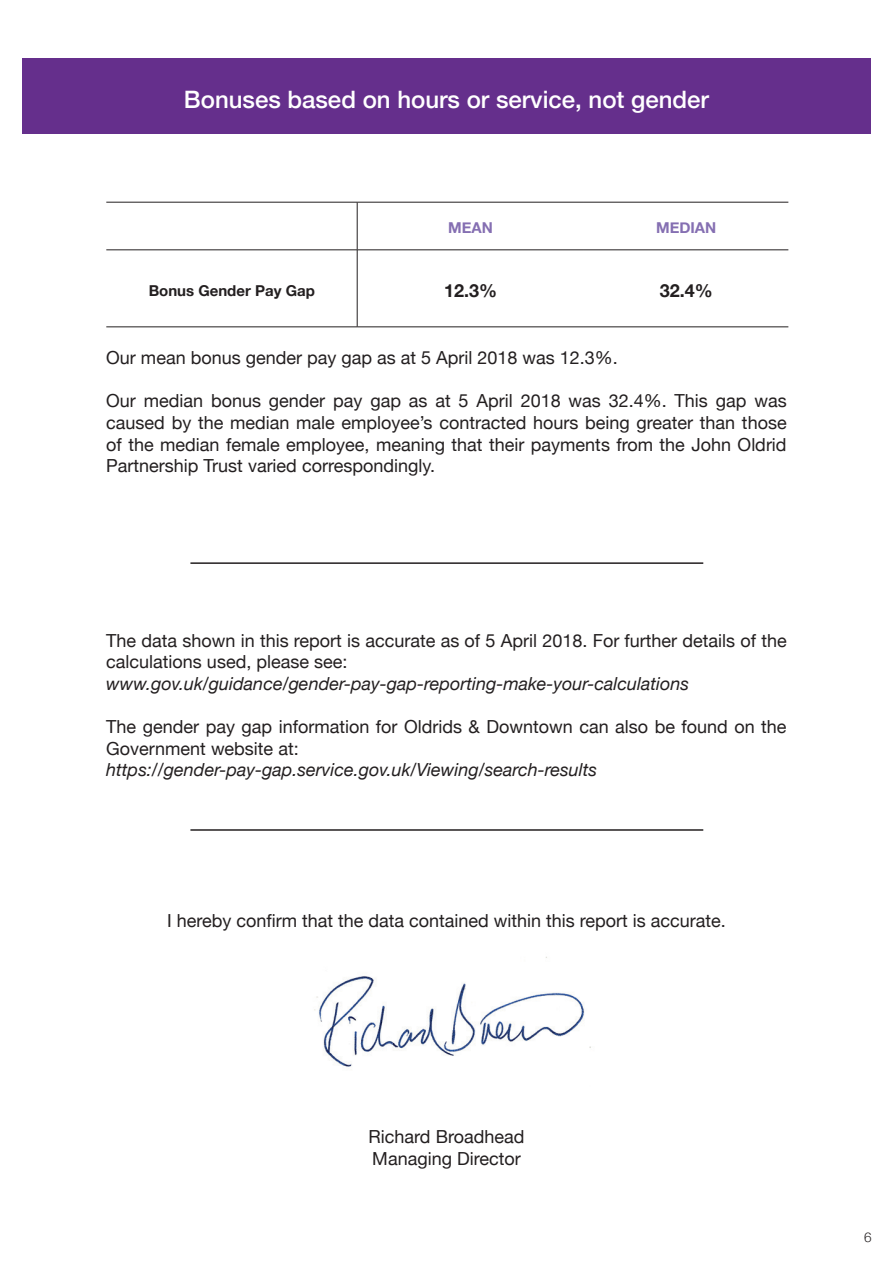
<style>
.page{position:relative;width:893px;height:1263px;background:#fff}
.page>*{position:absolute;margin:0;border:0;box-sizing:border-box;transform-origin:0 0}
.t1{font:500 24px "Helvetica Neue";color:#fff}
.t2{font:18px/21.6px "Helvetica Neue";color:#231f20}
.t3{font:italic 18px "Helvetica Neue";color:#231f20}
.t4{font:700 18px "Helvetica Neue";color:#231f20}
.t5{font:700 15px "Helvetica Neue";color:#231f20}
.t6{font:700 15px "Helvetica Neue";color:#856fb2}
.t7{font:300 13.5px "Helvetica Neue";color:#231f20}
</style>
<div class="page">
<hr style="left:106px;top:202px;width:251px;height:1px;background:#231f20">
<hr style="left:357px;top:202px;width:1px;height:48px;background:#231f20">
<hr style="left:106px;top:250px;width:251px;height:1px;background:#231f20">
<hr style="left:357px;top:250px;width:1px;height:77px;background:#231f20">
<hr style="left:106px;top:327px;width:251px;height:1px;background:#231f20">
<hr style="left:357px;top:202px;width:227px;height:1px;background:#231f20">
<hr style="left:584px;top:202px;width:204px;height:1px;background:#231f20">
<hr style="left:357px;top:250px;width:227px;height:1px;background:#231f20">
<hr style="left:584px;top:250px;width:204px;height:1px;background:#231f20">
<hr style="left:357px;top:327px;width:227px;height:1px;background:#231f20">
<hr style="left:584px;top:327px;width:204px;height:1px;background:#231f20">
<div style="left:22px;top:58px;width:849px;height:76px;background:#652f8c"></div>
<img style="left:314px;top:956px;width:277px;height:111px">
<hr style="left:190px;top:829px;width:513px;height:2px;background:#231f20">
<hr style="left:190px;top:562px;width:513px;height:2px;background:#231f20">
<h1 class="t1" style="left:184px;top:80px;width:527px">Bonuses based on hours or service, not gender</h1>
<p class="t6" style="left:448px;top:216px;width:46px">MEAN</p>
<p class="t6" style="left:656px;top:216px;width:62px">MEDIAN</p>
<p class="t5" style="left:149px;top:279px;width:168px">Bonus Gender Pay Gap</p>
<p class="t4" style="left:444px;top:277px;width:55px">12.3%</p>
<p class="t4" style="left:660px;top:277px;width:55px">32.4%</p>
<p class="t2" style="left:106px;top:348px;width:513px">Our mean bonus gender pay gap as at 5 April 2018 was 12.3%.</p>
<p class="t2" style="left:106px;top:391px;width:682px;text-align:justify">Our median bonus gender pay gap as at 5 April 2018 was 32.4%. This gap was caused by the median male employee’s contracted hours being greater than those of the median female employee, meaning that their payments from the John Oldrid Partnership Trust varied correspondingly.</p>
<p class="t2" style="left:106px;top:630px;width:682px">The data shown in this report is accurate as of 5 April 2018. For further details of the calculations used, please see:</p>
<p class="t3" style="left:106px;top:670px;width:584px">www.gov.uk/guidance/gender-pay-gap-reporting-make-your-calculations</p>
<p class="t2" style="left:106px;top:717px;width:682px">The gender pay gap information for Oldrids &amp; Downtown can also be found on the<br>Government website at:</p>
<p class="t3" style="left:106px;top:757px;width:492px">https://gender-pay-gap.service.gov.uk/Viewing/search-results</p>
<p class="t2" style="left:167px;top:911px;width:560px">I hereby confirm that the data contained within this report is accurate.</p>
<p class="t2" style="left:369px;top:1127px;width:157px">Richard Broadhead<br>Managing Director</p>
<p class="t7" style="left:864px;top:1226px;width:9px">6</p>
</div>
